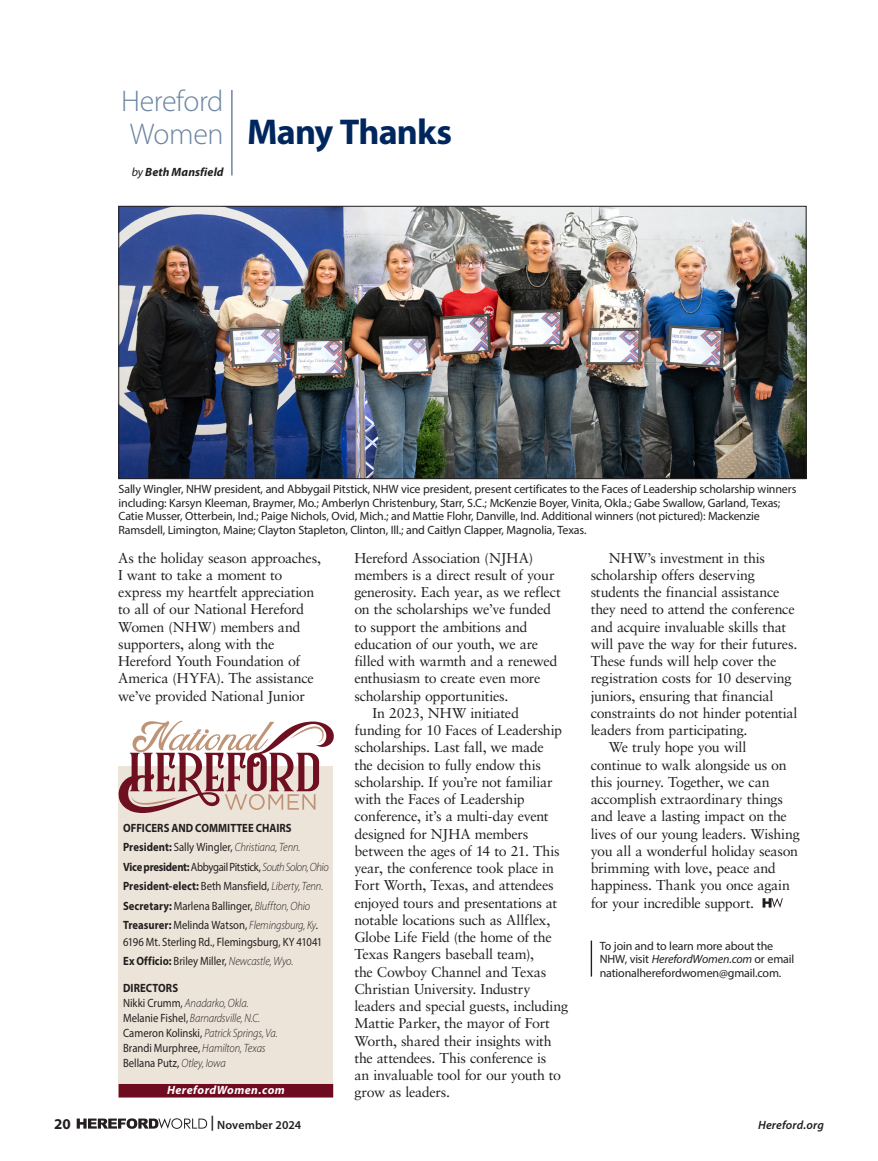
<style>
.page{position:relative;width:878px;height:1161px;background:#fff}
.page>*{position:absolute;margin:0;border:0;box-sizing:border-box;transform-origin:0 0}
.ColumnHeadline{font:700 36px "Myriad Pro";letter-spacing:-.025em;color:#00275d}
.ColumnName{font:300 30px "Myriad Pro";letter-spacing:-.015em;color:#6d85a1}
.t1{font:700 15px "Myriad Pro";color:#231f20}
.BodyCopy{font:14.25px/17.2px "Sabon LT Pro";letter-spacing:-.02em;color:#231f20}
.BodyCopyNoIndent{font:14.25px/17.2px "Sabon LT Pro";letter-spacing:-.025em;color:#231f20}
.Cutline{font:12px/13.5px "Myriad Pro";letter-spacing:-.015em;color:#231f20}
.ContactsCopy{font:12px/16.5px "Myriad Pro";letter-spacing:-.005em;color:#231f20;scale:.89 1}
.ContactsCopy-2{font:italic 300 12px "Myriad Pro";letter-spacing:-.01em;color:#231f20;scale:.89 1}
.HerefordWomen_EndNote{font:12px/13.5px "Myriad Pro";letter-spacing:-.015em;color:#231f20}
.ContactsCopy-3{font:12px "Myriad Pro";letter-spacing:-.035em;color:#231f20;scale:.89 1}
.ContactsCopy-4{font:700 12px "Myriad Pro";letter-spacing:.005em;color:#231f20;scale:.89 1}
.ContactsPosition{font:700 12px "Myriad Pro";letter-spacing:.005em;color:#231f20;scale:.89 1}
.t2{font:italic 700 12px "Myriad Pro";letter-spacing:.035em;color:#fff}
.ColumnByline{font:italic 700 12px "Myriad Pro";letter-spacing:.005em;color:#231f20}
.t3{font:600 12px "Myriad Pro";letter-spacing:.01em;color:#231f20}
.t4{font:italic 600 12px "Myriad Pro";letter-spacing:.015em;color:#231f20}
.s1{font-weight:400}
.s2{font-weight:700;font-style:normal}
.s3{font-weight:400;font-style:normal}
.s4{font-weight:700}
.s5{font-weight:300;font-style:italic}
.s6{font-style:italic}
.s7{font-size:15px}
</style>
<div class="page">
<hr style="left:590px;top:941px;width:2px;height:36px;background:#231f20">
<svg style="left:762px;top:898px;width:20px;height:10px"></svg>
<hr style="left:231px;top:90px;width:1px;height:86px;background:#6d85a1">
<img style="left:120px;top:208px;width:684px;height:269px">
<div style="left:118px;top:206px;width:688px;height:273px;border:1px solid #231f20"></div>
<div style="left:119px;top:766px;width:214px;height:331px;background:#ede4d9"></div>
<div style="left:119px;top:1084px;width:214px;height:13px;background:#6f0b21"></div>
<svg style="left:118px;top:721px;width:216px;height:92px"></svg>
<svg style="left:77px;top:1118px;width:130px;height:11px"></svg>
<p class="ColumnName" style="left:121px;top:82px;width:104px">Hereford</p>
<p class="ColumnName" style="left:130px;top:115px;width:95px">Women</p>
<p class="ColumnByline" style="left:132px;top:164px;width:93px"><span class="s1">by</span> Beth Mansfield</p>
<p class="ColumnHeadline" style="left:247px;top:108px;width:206px">Many Thanks</p>
<p class="Cutline" style="left:118px;top:482px;width:679px">Sally Wingler, NHW president, and Abbygail Pitstick, NHW vice president, present certificates to the Faces of Leadership scholarship winners including: Karsyn Kleeman, Braymer, Mo.; Amberlyn Christenbury, Starr, S.C.; McKenzie Boyer, Vinita, Okla.; Gabe Swallow, Garland, Texas; Catie Musser, Otterbein, Ind.; Paige Nichols, Ovid, Mich.; and Mattie Flohr, Danville, Ind. Additional winners (not pictured): Mackenzie Ramsdell, Limington, Maine; Clayton Stapleton, Clinton, Ill.; and Caitlyn Clapper, Magnolia, Texas.</p>
<p class="BodyCopyNoIndent" style="left:118px;top:549px;width:204px">As the holiday season approaches,<br>I want to take a moment to express my heartfelt appreciation to all of our National Hereford<br>Women (NHW) members and supporters, along with the<br>Hereford Youth Foundation of<br>America (HYFA). The assistance we’ve provided National Junior</p>
<p class="BodyCopyNoIndent" style="left:354px;top:549px;width:208px">Hereford Association (NJHA) members is a direct result of your generosity. Each year, as we reflect on the scholarships we’ve funded to support the ambitions and education of our youth, we are filled with warmth and a renewed enthusiasm to create even more scholarship opportunities.</p>
<p class="BodyCopy" style="left:354px;top:704px;width:215px;text-indent:18px">In 2023, NHW initiated funding for 10 Faces of Leadership scholarships. Last fall, we made<br>the decision to fully endow this scholarship. If you’re not familiar with the Faces of Leadership conference, it’s a multi-day event designed for NJHA members between the ages of 14 to 21. This year, the conference took place in<br>Fort Worth, Texas, and attendees enjoyed tours and presentations at notable locations such as Allflex,<br>Globe Life Field (the home of the<br>Texas Rangers baseball team),<br>the Cowboy Channel and Texas<br>Christian University. Industry leaders and special guests, including<br>Mattie Parker, the mayor of Fort<br>Worth, shared their insights with the attendees. This conference is<br>an invaluable tool for our youth to grow as leaders.</p>
<p class="ContactsPosition" style="left:123px;top:820px;width:191px">OFFICERS AND COMMITTEE CHAIRS</p>
<p class="ContactsCopy-2" style="left:123px;top:840px;width:201px"><span class="s2">President:</span> <span class="s3">Sally Wingler,</span> Christiana, Tenn.</p>
<p class="ContactsCopy-3" style="left:123px;top:860px;width:232px"><span class="s4">Vice president:</span> Abbygail Pitstick, <span class="s5">South Solon, Ohio</span></p>
<p class="ContactsCopy-4" style="left:123px;top:879px;width:226px">President-elect: <span class="s1">Beth Mansfield,</span> <span class="s5">Liberty, Tenn.</span></p>
<p class="ContactsCopy" style="left:123px;top:898px;width:212px"><span class="s4">Secretary:</span> Marlena Ballinger, <span class="s5">Bluffton, Ohio</span></p>
<p class="ContactsCopy" style="left:123px;top:917px;width:225px"><span class="s4">Treasurer:</span> Melinda Watson, <span class="s5">Flemingsburg, Ky</span>.<br>6196 Mt. Sterling Rd., Flemingsburg, KY 41041</p>
<p class="ContactsCopy-2" style="left:123px;top:954px;width:193px"><span class="s2">Ex Officio:</span> <span class="s3">Briley Miller,</span> Newcastle, Wyo.</p>
<p class="ContactsPosition" style="left:123px;top:981px;width:63px">DIRECTORS</p>
<p class="ContactsCopy-2" style="left:123px;top:996px;width:143px"><span class="s3">Nikki Crumm,</span> Anadarko, Okla.</p>
<p class="ContactsCopy-2" style="left:123px;top:1011px;width:155px"><span class="s3">Melanie Fishel,</span> Barnardsville, N.C.</p>
<p class="ContactsCopy-2" style="left:123px;top:1026px;width:175px"><span class="s3">Cameron Kolinski,</span> Patrick Springs, Va.</p>
<p class="ContactsCopy" style="left:123px;top:1040px;width:161px">Brandi Murphree, <span class="s5">Hamilton, Texas</span></p>
<p class="ContactsCopy" style="left:123px;top:1055px;width:117px">Bellana Putz, <span class="s5">Otley, Iowa</span></p>
<p class="t2" style="left:167px;top:1083px;width:119px">HerefordWomen.com</p>
<p class="BodyCopy" style="left:590px;top:549px;width:208px;text-indent:18px">NHW’s investment in this scholarship offers deserving students the financial assistance they need to attend the conference and acquire invaluable skills that will pave the way for their futures.<br>These funds will help cover the registration costs for 10 deserving juniors, ensuring that financial constraints do not hinder potential leaders from participating.</p>
<p class="BodyCopy" style="left:590px;top:738px;width:210px;text-indent:18px">We truly hope you will continue to walk alongside us on this journey. Together, we can accomplish extraordinary things and leave a lasting impact on the lives of our young leaders. Wishing you all a wonderful holiday season brimming with love, peace and happiness. Thank you once again for your incredible support.</p>
<p class="HerefordWomen_EndNote" style="left:599px;top:939px;width:196px">To join and to learn more about the<br>NHW, visit <span class="s6">HerefordWomen.com</span> or email nationalherefordwomen@gmail.com.</p>
<p class="t1" style="left:54px;top:1114px;width:18px">20</p>
<p class="t3" style="left:210px;top:1117px;width:92px"><span class="s7">|</span> November 2024</p>
<p class="t4" style="left:758px;top:1117px;width:67px">Hereford.org</p>
</div>
